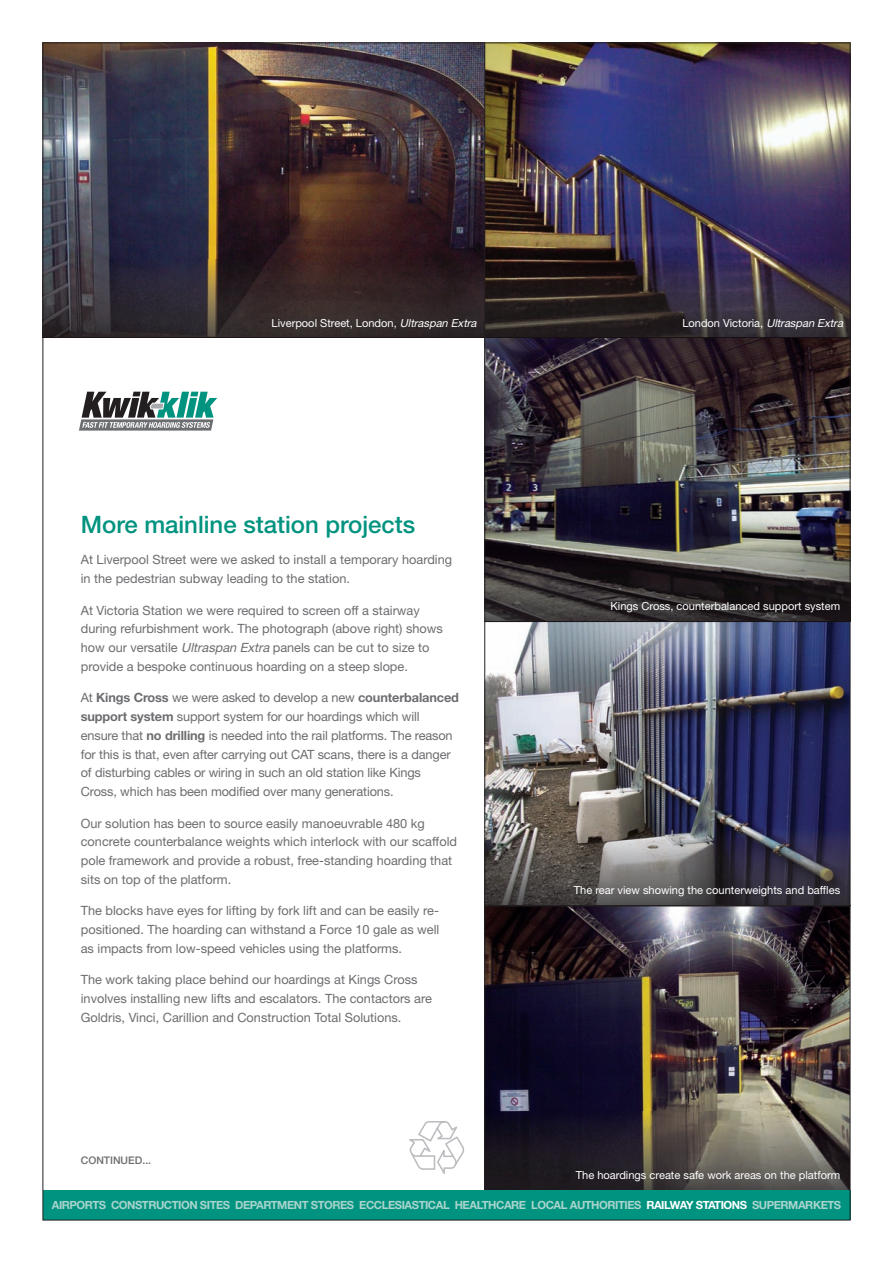
<style>
.page{position:relative;width:893px;height:1263px;background:#fff}
.page>*{position:absolute;margin:0;border:0;box-sizing:border-box;transform-origin:0 0}
.t1{font:500 24px "Helvetica Neue";color:#00937f}
.t2{font:12.75px/18.8px "Helvetica Neue";color:#6c6d70}
.t3{font:700 11.25px "Helvetica Neue";letter-spacing:-.04em;color:#a9d4cd}
.t4{font:11.1px "Helvetica Neue";color:#fff}
.t5{font:500 10.5px "Helvetica Neue";color:#6c6d70}
.s1{font-style:italic}
.s2{font-weight:700}
.s3{color:#fff}
</style>
<div class="page">
<img style="left:485px;top:339px;width:363px;height:488px">
<img style="left:485px;top:906px;width:363px;height:205px">
<img style="left:485px;top:827px;width:363px;height:79px">
<img style="left:485px;top:1111px;width:363px;height:79px">
<img style="left:485px;top:543px;width:363px;height:80px">
<img style="left:485px;top:621px;width:363px;height:1px">
<img style="left:485px;top:45px;width:363px;height:214px">
<img style="left:45px;top:45px;width:439px;height:214px">
<img style="left:850px;top:259px;width:1px;height:78px">
<img style="left:45px;top:259px;width:803px;height:78px">
<img style="left:45px;top:337px;width:803px;height:2px">
<svg style="left:79px;top:392px;width:138px;height:39px"></svg>
<div style="left:43px;top:1190px;width:807px;height:30px;background:#00937f"></div>
<hr style="left:484px;top:43px;width:1px;height:1147px;background:#231f20">
<svg style="left:409px;top:1121px;width:56px;height:53px"></svg>
<p class="t4" style="left:272px;top:319px;width:209px">Liverpool Street, London, <span class="s1">UltraspanExtra</span></p>
<p class="t4" style="left:682px;top:319px;width:164px">London Victoria, <span class="s1">UltraspanExtra</span></p>
<h1 class="t1" style="left:81px;top:516px;width:336px">More mainline station projects</h1>
<p class="t2" style="left:81px;top:551px;width:373px">At Liverpool Street were we asked to install a temporary hoarding in the pedestrian subway leading to the station.</p>
<p class="t2" style="left:81px;top:602px;width:364px">At Victoria Station we were required to screen off a stairway during refurbishment work. The photograph (above right) shows how our versatile <span class="s1">UltraspanExtra</span>panels can be cut to size to provide a bespoke continuous hoarding on a steep slope.</p>
<p class="t2" style="left:81px;top:690px;width:380px">At <span class="s2">Kings Cross</span> we were asked to develop a new <span class="s2">counterbalanced support system</span> support system for our hoardings which will ensure that <span class="s2">no drilling</span> is needed into the rail platforms. The reason for this is that, even after carrying out CAT scans, there is a danger of disturbing cables or wiring in such an old station like Kings Cross, which has been modified over many generations.</p>
<p class="t2" style="left:81px;top:815px;width:378px">Our solution has been to source easily manoeuvrable 480 kg concrete counterbalance weights which interlock with our scaffold pole framework and provide a robust, free-standing hoarding that sits on top of the platform.</p>
<p class="t2" style="left:81px;top:903px;width:360px;text-align:justify">The blocks have eyes for lifting by fork lift and can be easily re&shy;positioned. The hoarding can withstand a Force 10 gale as well as impacts from low-speed vehicles using the platforms.</p>
<p class="t2" style="left:81px;top:972px;width:353px">The work taking place behind our hoardings at Kings Cross involves installing new lifts and escalators. The contactors are<br>Goldris, Vinci, Carillion and Construction Total Solutions.</p>
<p class="t5" style="left:81px;top:1157px;width:72px">CONTINUED...</p>
<p class="t4" style="left:610px;top:602px;width:231px">Kings Cross, counterbalanced support system</p>
<p class="t4" style="left:574px;top:886px;width:268px">The rear view showing the counterweights and baffles</p>
<p class="t4" style="left:576px;top:1171px;width:266px">The hoardings create safe work areas on the platform</p>
<p class="t3" style="left:52px;top:1198px;width:791px">AIRPORTS CONSTRUCTION SITES DEPARTMENT STORES ECCLESIASTICAL HEALTHCARE LOCAL AUTHORITIES <span class="s3">RAILWAY STATIONS</span> SUPERMARKETS</p>
</div>
